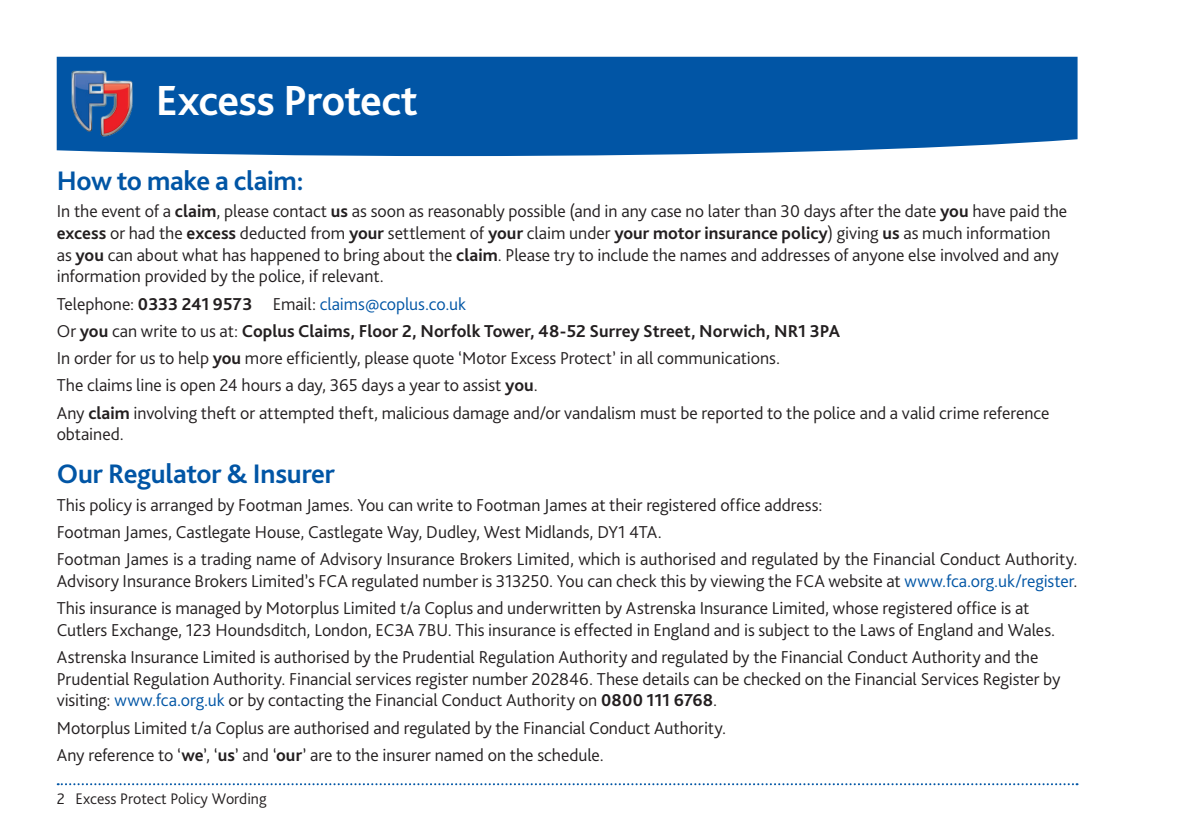
<style>
.page{position:relative;width:1191px;height:840px;background:#fff}
.page>*{position:absolute;margin:0;border:0;box-sizing:border-box;transform-origin:0 0}
.t1{font:700 44px "Bliss Pro";letter-spacing:-.015em;color:#fff}
._11pt_Headers{font:700 28px "Bliss Pro";letter-spacing:-.01em;color:#0155a5}
.t2{font:300 18px/21.6px "Bliss Pro";color:#231f20}
.t3{font:700 18px "Bliss Pro";color:#231f20}
.t4{font:300 18px "Bliss Pro";letter-spacing:-.005em;color:#0155a5}
.t5{font:300 16px "Bliss Pro";color:#231f20}
.s1{font-weight:700}
.s2{color:#231f20}
.s3{font-weight:700;color:#231f20}
.s4{font-weight:300}
.s5{color:#0155a5}
</style>
<div class="page">
<svg style="left:58px;top:783px;width:1019px;height:1px"></svg>
<div style="left:57px;top:57px;width:1020px;height:99px;background:#0155a5"></div>
<img style="left:71px;top:70px;width:63px;height:68px">
<p class="t1" style="left:156px;top:73px;width:263px">Excess Protect</p>
<p class="_11pt_Headers" style="left:57px;top:163px;width:249px">How to make a claim:</p>
<p class="t2" style="left:57px;top:200px;width:1012px">In the event of a <span class="s1">claim</span>, please contact <span class="s1">us</span> as soon as reasonably possible (and in any case no later than 30 days after the date <span class="s1">you</span> have paid the <span class="s1">excess</span> or had the <span class="s1">excess</span> deducted from <span class="s1">your</span> settlement of <span class="s1">your</span> claim under <span class="s1">your motor insurance policy</span>) giving <span class="s1">us</span> as much information as <span class="s1">you</span> can about what has happened to bring about the <span class="s1">claim</span>. Please try to include the names and addresses of anyone else involved and any information provided by the police, if relevant.</p>
<p class="t4" style="left:57px;top:292px;width:411px"><span class="s2">Telephone:</span> <span class="s3">0333 241 9573</span> <span class="s2">Email:</span> claims@coplus.co.uk</p>
<p class="t3" style="left:57px;top:319px;width:785px"><span class="s4">Or</span> you <span class="s4">can write to us at:</span> Coplus Claims, Floor 2, Norfolk Tower, 48-52 Surrey Street, Norwich, NR1 3PA</p>
<p class="t2" style="left:57px;top:347px;width:725px">In order for us to help <span class="s1">you</span> more efficiently, please quote ‘Motor Excess Protect’ in all communications.</p>
<p class="t2" style="left:57px;top:374px;width:482px">The claims line is open 24 hours a day, 365 days a year to assist <span class="s1">you</span>.</p>
<p class="t2" style="left:57px;top:401px;width:994px">Any <span class="s1">claim</span> involving theft or attempted theft, malicious damage and/or vandalism must be reported to the police and a valid crime reference obtained.</p>
<p class="_11pt_Headers" style="left:57px;top:456px;width:280px">Our Regulator &amp; Insurer</p>
<p class="t2" style="left:57px;top:493px;width:767px">This policy is arranged by Footman James. You can write to Footman James at their registered office address:</p>
<p class="t2" style="left:57px;top:520px;width:607px">Footman James, Castlegate House, Castlegate Way, Dudley, West Midlands, DY1 4TA.</p>
<p class="t2" style="left:57px;top:547px;width:1022px">Footman James is a trading name of Advisory Insurance Brokers Limited, which is authorised and regulated by the Financial Conduct Authority.<br>Advisory Insurance Brokers Limited’s FCA regulated number is 313250. You can check this by viewing the FCA website at <span class="s5">www.fca.org.uk/register</span>.</p>
<p class="t2" style="left:57px;top:596px;width:1000px">This insurance is managed by Motorplus Limited t/a Coplus and underwritten by Astrenska Insurance Limited, whose registered office is at<br>Cutlers Exchange, 123 Houndsditch, London, EC3A 7BU. This insurance is effected in England and is subject to the Laws of England and Wales.</p>
<p class="t2" style="left:57px;top:645px;width:1005px">Astrenska Insurance Limited is authorised by the Prudential Regulation Authority and regulated by the Financial Conduct Authority and the<br>Prudential Regulation Authority. Financial services register number 202846. These details can be checked on the Financial Services Register by visiting: <span class="s5">www.fca.org.uk</span> or by contacting the Financial Conduct Authority on <span class="s1">0800 111 6768</span>.</p>
<p class="t2" style="left:57px;top:716px;width:671px">Motorplus Limited t/a Coplus are authorised and regulated by the Financial Conduct Authority.</p>
<p class="t2" style="left:57px;top:743px;width:548px">Any reference to ‘<span class="s1">we</span>’, ‘<span class="s1">us</span>’ and ‘<span class="s1">our</span>’ are to the insurer named on the schedule.</p>
<p class="t5" style="left:57px;top:788px;width:211px">2 Excess Protect Policy Wording</p>
</div>
